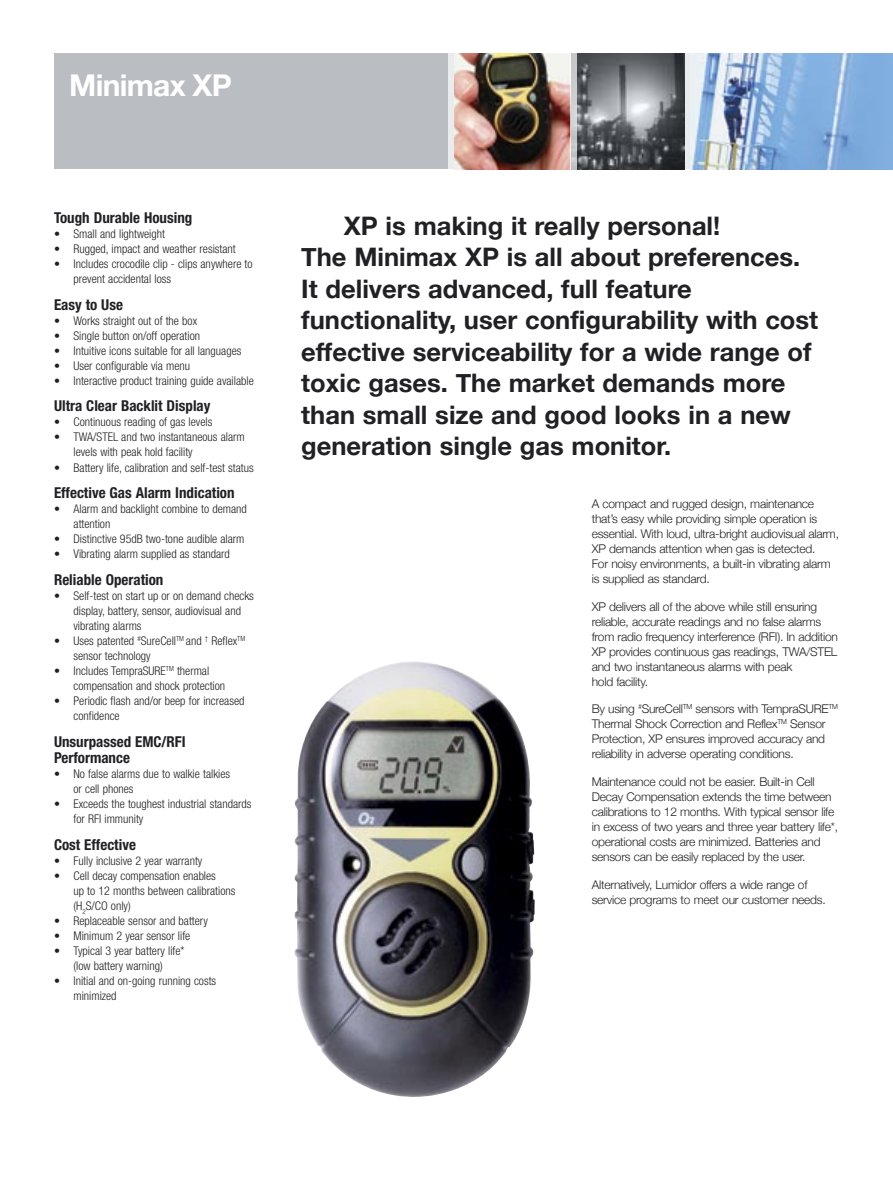
<style>
.page{position:relative;width:893px;height:1191px;background:#fff}
.page>*{position:absolute;margin:0;border:0;box-sizing:border-box;transform-origin:0 0}
.t1{font:700 30px "Helvetica Neue";letter-spacing:-.025em;color:#fff}
.Main_Intro{font:700 25.5px/31.5px "Helvetica Neue";color:#212125}
.Bullet_Header{font:700 condensed 15px/16.5px "Helvetica Neue";color:#212125}
.Bullet_Copy{font:300 condensed 12px/15px "Helvetica Neue";color:#212125}
.Main_Body{font:300 12px/15px "Helvetica Neue";letter-spacing:-.02em;color:#212125}
</style>
<div class="page">
<div style="left:54px;top:54px;width:839px;height:115px;background:#babdc1"></div>
<div style="left:685px;top:50px;width:6px;height:121px;background:#eaebec"></div>
<svg style="left:476px;top:53px;width:7px;height:117px"></svg>
<div style="left:448px;top:49px;width:7px;height:123px;background:#eaebec"></div>
<img style="left:455px;top:54px;width:230px;height:115px">
<svg style="left:570px;top:53px;width:7px;height:117px"></svg>
<img style="left:690px;top:53px;width:203px;height:116px">
<img style="left:294px;top:661px;width:241px;height:436px">
<p class="t1" style="left:69px;top:67px;width:164px">Minimax XP</p>
<p class="Bullet_Header" style="left:54px;top:209px;width:140px">Tough Durable Housing</p>
<p class="Bullet_Copy" style="left:54px;top:226px;width:113px">• Small and lightweight</p>
<p class="Bullet_Copy" style="left:54px;top:241px;width:183px">• Rugged, impact and weather resistant</p>
<p class="Bullet_Copy" style="left:74px;top:256px;width:181px;text-indent:-20px">• Includes crocodile clip - clips anywhere to prevent accidental loss</p>
<p class="Bullet_Header" style="left:54px;top:296px;width:70px">Easy to Use</p>
<p class="Bullet_Copy" style="left:54px;top:313px;width:145px">• Works straight out of the box</p>
<p class="Bullet_Copy" style="left:54px;top:328px;width:148px">• Single button on/off operation</p>
<p class="Bullet_Copy" style="left:54px;top:343px;width:189px">• Intuitive icons suitable for all languages</p>
<p class="Bullet_Copy" style="left:54px;top:358px;width:138px">• User configurable via menu</p>
<p class="Bullet_Copy" style="left:54px;top:373px;width:201px">• Interactive product training guide available</p>
<p class="Bullet_Header" style="left:54px;top:398px;width:158px">Ultra Clear Backlit Display</p>
<p class="Bullet_Copy" style="left:54px;top:414px;width:160px">• Continuous reading of gas levels</p>
<p class="Bullet_Copy" style="left:74px;top:429px;width:173px;text-indent:-20px">• TWA/STEL and two instantaneous alarm levels with peak hold facility</p>
<p class="Bullet_Copy" style="left:54px;top:459px;width:201px">• Battery life, calibration and self-test status</p>
<p class="Bullet_Header" style="left:54px;top:484px;width:182px">Effective Gas Alarm Indication</p>
<p class="Bullet_Copy" style="left:74px;top:501px;width:175px;text-indent:-20px">• Alarm and backlight combine to demand attention</p>
<p class="Bullet_Copy" style="left:54px;top:531px;width:192px">• Distinctive 95dB two-tone audible alarm</p>
<p class="Bullet_Copy" style="left:54px;top:546px;width:177px">• Vibrating alarm supplied as standard</p>
<p class="Bullet_Header" style="left:54px;top:571px;width:111px">Reliable Operation</p>
<p class="Bullet_Copy" style="left:74px;top:588px;width:182px;text-indent:-20px">• Self-test on start up or on demand checks display, battery, sensor, audiovisual and vibrating alarms</p>
<p class="Bullet_Copy" style="left:74px;top:633px;width:173px;text-indent:-20px">• Uses patented <sup>#</sup>SureCell<sup>TM</sup> and <sup>†</sup> Reflex<sup>TM </sup>sensor technology</p>
<p class="Bullet_Copy" style="left:74px;top:663px;width:153px;text-indent:-20px">• Includes TempraSURE<sup>TM</sup> thermal compensation and shock protection</p>
<p class="Bullet_Copy" style="left:74px;top:693px;width:172px;text-indent:-20px">• Periodic flash and/or beep for increased confidence</p>
<p class="Bullet_Header" style="left:54px;top:733px;width:133px">Unsurpassed EMC/RFI<br>Performance</p>
<p class="Bullet_Copy" style="left:74px;top:766px;width:158px;text-indent:-20px">• No false alarms due to walkie talkies or cell phones</p>
<p class="Bullet_Copy" style="left:74px;top:796px;width:179px;text-indent:-20px">• Exceeds the toughest industrial standards for RFI immunity</p>
<p class="Bullet_Header" style="left:54px;top:836px;width:83px">Cost Effective</p>
<p class="Bullet_Copy" style="left:54px;top:853px;width:150px">• Fully inclusive 2 year warranty</p>
<p class="Bullet_Copy" style="left:74px;top:868px;width:164px;text-indent:-20px">• Cell decay compensation enables<br>up to 12 months between calibrations (H<sub>2</sub>S/CO only)</p>
<p class="Bullet_Copy" style="left:54px;top:913px;width:155px">• Replaceable sensor and battery</p>
<p class="Bullet_Copy" style="left:54px;top:928px;width:138px">• Minimum 2 year sensor life</p>
<p class="Bullet_Copy" style="left:54px;top:943px;width:132px;text-align:center">• Typical 3 year battery life* (low battery warning)</p>
<p class="Bullet_Copy" style="left:74px;top:973px;width:144px;text-indent:-20px">• Initial and on-going running costs minimized</p>
<p class="Main_Intro" style="left:301px;top:209px;width:518px;text-indent:43px">XP is making it really personal!<br>The Minimax XP is all about preferences.<br>It delivers advanced, full feature functionality, user configurability with cost effective serviceability for a wide range of toxic gases. The market demands more than small size and good looks in a new generation single gas monitor.</p>
<p class="Main_Body" style="left:592px;top:496px;width:249px">A compact and rugged design, maintenance that’s easy while providing simple operation is essential. With loud, ultra-bright audiovisual alarm, XP demands attention when gas is detected.<br>For noisy environments, a built-in vibrating alarm is supplied as standard.</p>
<p class="Main_Body" style="left:592px;top:598px;width:248px">XP delivers all of the above while still ensuring reliable, accurate readings and no false alarms from radio frequency interference (RFI). In addition XP provides continuous gas readings, TWA/STEL and two instantaneous alarms with peak<br>hold facility.</p>
<p class="Main_Body" style="left:592px;top:701px;width:248px">By using <sup>#</sup>SureCell<sup>TM</sup> sensors with TempraSURE<sup>TM </sup>Thermal Shock Correction and Reflex<sup>TM</sup> Sensor Protection, XP ensures improved accuracy and reliability in adverse operating conditions.</p>
<p class="Main_Body" style="left:592px;top:774px;width:248px">Maintenance could not be easier. Built-in Cell Decay Compensation extends the time between calibrations to 12 months. With typical sensor life in excess of two years and three year battery life*, operational costs are minimized. Batteries and sensors can be easily replaced by the user.</p>
<p class="Main_Body" style="left:592px;top:877px;width:235px">Alternatively, Lumidor offers a wide range of service programs to meet our customer needs.</p>
</div>
